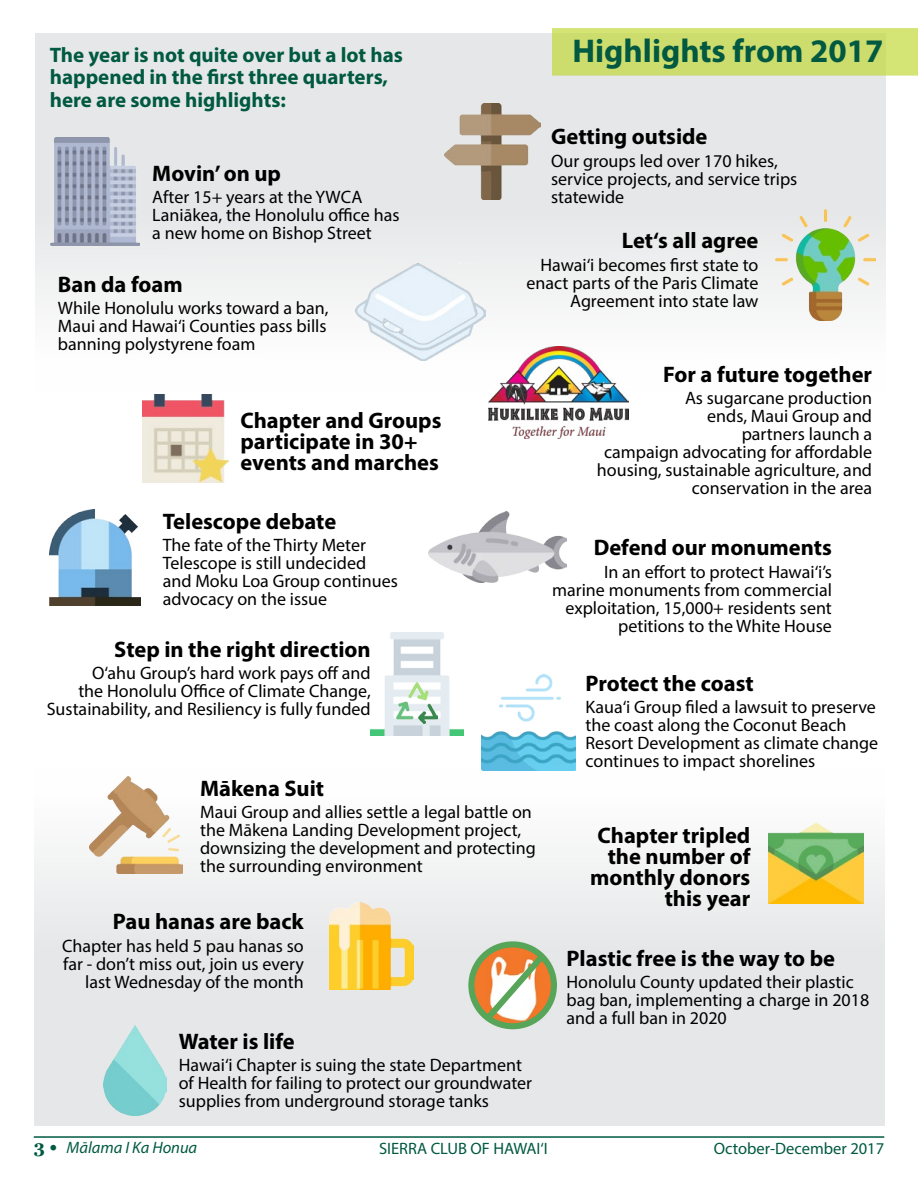
<style>
.page{position:relative;width:918px;height:1188px;background:#fff}
.page>*{position:absolute;margin:0;border:0;box-sizing:border-box;transform-origin:0 0}
.t1{font:700 33px "Myriad Pro";color:#005940}
.t2{font:700 22.5px/21px "Myriad Pro";color:#000;text-align:right}
.t3{font:700 21px/22.5px "Myriad Pro";color:#005940}
.t4{font:18px/18px "Myriad Pro";color:#000}
.t5{font:16.5px "Myriad Pro";color:#005940}
.t6{font:italic 16.5px "Myriad Pro";color:#005940}
.s1{font-family:"Georgia";font-weight:700;font-style:normal;font-size:18px}
</style>
<div class="page">
<hr style="left:34px;top:1136px;width:850px;height:2px;background:#005940">
<div style="left:35px;top:33px;width:850px;height:358px;background:linear-gradient(to bottom,#dfe0e2,#fafbfb)"></div>
<div style="left:34px;top:768px;width:851px;height:358px;background:linear-gradient(to bottom,#fafafb,#dfe1e2)"></div>
<div style="left:552px;top:28px;width:366px;height:48px;background:#ccdc6d"></div>
<img style="left:51px;top:138px;width:89px;height:107px">
<img style="left:444px;top:104px;width:97px;height:95px">
<img style="left:776px;top:209px;width:100px;height:111px">
<img style="left:356px;top:263px;width:129px;height:97px">
<img style="left:488px;top:346px;width:140px;height:92px">
<img style="left:49px;top:509px;width:92px;height:96px">
<img style="left:768px;top:822px;width:95px;height:81px">
<img style="left:371px;top:632px;width:93px;height:104px">
<img style="left:396px;top:682px;width:42px;height:41px">
<img style="left:89px;top:777px;width:94px;height:97px">
<img style="left:482px;top:675px;width:94px;height:96px">
<img style="left:143px;top:395px;width:85px;height:87px">
<img style="left:428px;top:512px;width:138px;height:70px">
<img style="left:464px;top:940px;width:95px;height:95px">
<div style="left:468px;top:941px;width:89px;height:88px;border:6px solid #56a558;border-radius:50%"></div>
<svg style="left:480px;top:949px;width:70px;height:77px"></svg>
<img style="left:329px;top:903px;width:84px;height:87px">
<img style="left:104px;top:1024px;width:62px;height:92px">
<p class="t3" style="left:50px;top:43px;width:355px">The year is not quite over but a lot has happened in the first three quarters, here are some highlights:</p>
<p class="t2" style="left:152px;top:162px;width:130px">Movin’ on up</p>
<p class="t4" style="left:152px;top:188px;width:249px">After 15+ years at the YWCA<br>Laniākea, the Honolulu office has a new home on Bishop Street</p>
<p class="t2" style="left:58px;top:273px;width:126px">Ban da foam</p>
<p class="t4" style="left:58px;top:299px;width:272px;text-align:justify">While Honolulu works toward a ban, Maui and Hawai‘i Counties pass bills banning polystyrene foam</p>
<p class="t2" style="left:240px;top:410px;width:203px;text-align:left">Chapter and Groups participate in 30+ events and marches</p>
<p class="t2" style="left:163px;top:510px;width:175px">Telescope debate</p>
<p class="t4" style="left:163px;top:536px;width:237px">The fate of the Thirty Meter<br>Telescope is still undecided and Moku Loa Group continues advocacy on the issue</p>
<p class="t2" style="left:114px;top:638px;width:258px">Step in the right direction</p>
<p class="t4" style="left:47px;top:664px;width:326px;text-align:right">O‘ahu Group’s hard work pays off and<br>the Honolulu Office of Climate Change,<br>Sustainability, and Resiliency is fully funded</p>
<h1 class="t1" style="left:572px;top:30px;width:313px">Highlights from 2017</h1>
<p class="t2" style="left:551px;top:126px;width:158px">Getting outside</p>
<p class="t4" style="left:551px;top:152px;width:248px">Our groups led over 170 hikes, service projects, and service trips statewide</p>
<p class="t2" style="left:622px;top:229px;width:138px">Let‘s all agree</p>
<p class="t4" style="left:527px;top:255px;width:233px;text-align:right">Hawai‘i becomes first state to enact parts of the Paris Climate<br>Agreement into state law</p>
<p class="t2" style="left:663px;top:363px;width:210px">For a future together</p>
<p class="t4" style="left:597px;top:389px;width:277px;text-align:right">As sugarcane production<br>ends, Maui Group and<br>partners launch a<br>campaign advocating for affordable housing, sustainable agriculture, and conservation in the area</p>
<p class="t2" style="left:594px;top:537px;width:240px">Defend our monuments</p>
<p class="t4" style="left:552px;top:563px;width:281px;text-align:right">In an effort to protect Hawai‘i’s marine monuments from commercial exploitation, 15,000+ residents sent petitions to the White House</p>
<p class="t2" style="left:586px;top:672px;width:170px">Protect the coast</p>
<p class="t4" style="left:586px;top:698px;width:294px">Kaua‘i Group filed a lawsuit to preserve the coast along the Coconut Beach Resort Development as climate change continues to impact shorelines</p>
<p class="t2" style="left:200px;top:777px;width:126px">Mākena Suit</p>
<p class="t4" style="left:200px;top:803px;width:337px">Maui Group and allies settle a legal battle on the Mākena Landing Development project, downsizing the development and protecting the surrounding environment</p>
<p class="t2" style="left:113px;top:911px;width:193px">Pau hanas are back</p>
<p class="t4" style="left:62px;top:937px;width:243px;text-align:right">Chapter has held 5 pau hanas so far - don’t miss out, join us every last Wednesday of the month</p>
<p class="t2" style="left:179px;top:1030px;width:118px">Water is life</p>
<p class="t4" style="left:179px;top:1056px;width:355px">Hawai‘i Chapter is suing the state Department of Health for failing to protect our groundwater supplies from underground storage tanks</p>
<p class="t2" style="left:590px;top:824px;width:162px">Chapter tripled the number of monthly donors this year</p>
<p class="t2" style="left:567px;top:947px;width:270px">Plastic free is the way to be</p>
<p class="t4" style="left:567px;top:973px;width:304px">Honolulu County updated their plastic bag ban, implementing a charge in 2018 and a full ban in 2020</p>
<p class="t6" style="left:34px;top:1137px;width:165px"><span class="s1">3 •</span> Mālama I Ka Honua</p>
<p class="t5" style="left:379px;top:1138px;width:170px">SIERRA CLUB OF HAWAI‘I</p>
<p class="t5" style="left:714px;top:1138px;width:172px">October-December 2017</p>
</div>
